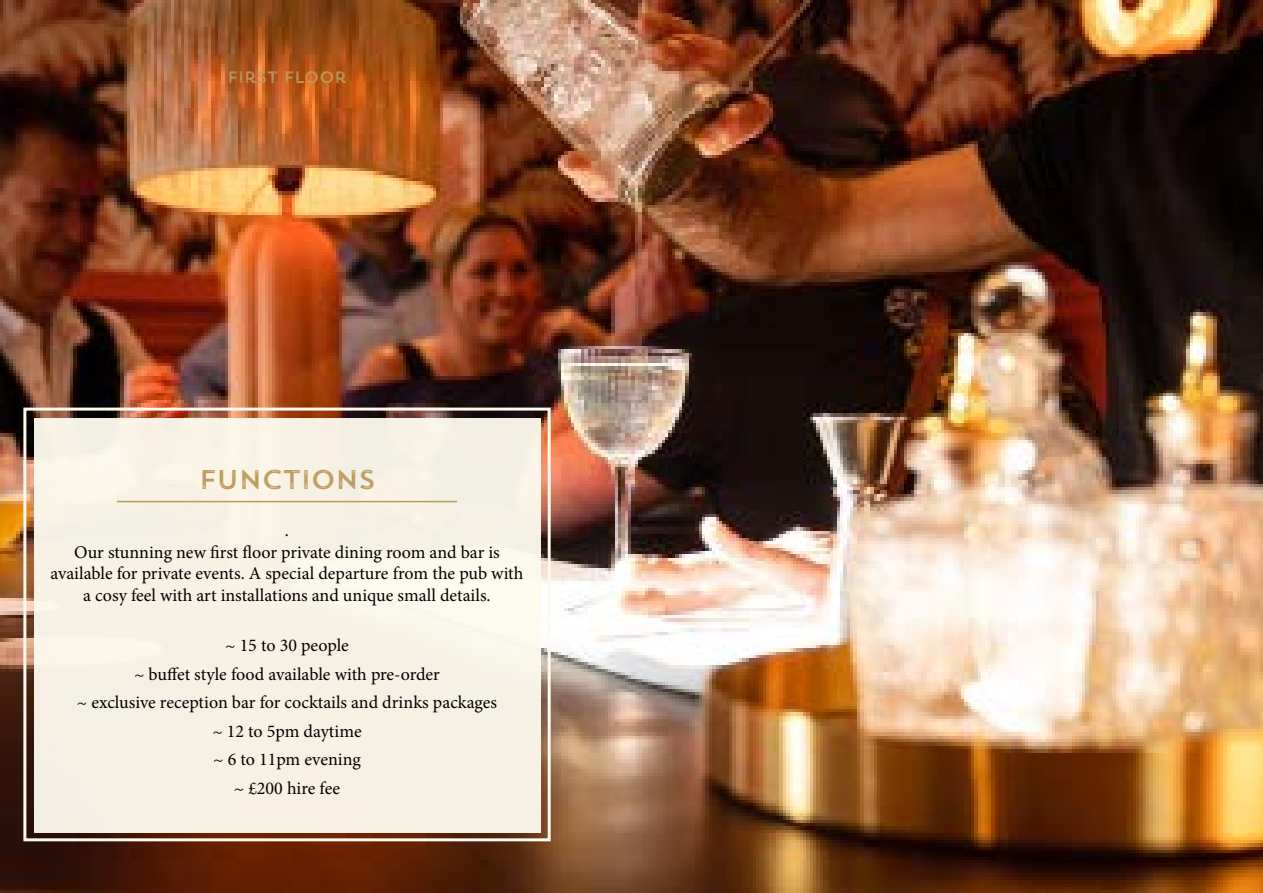
<style>
.page{position:relative;width:1263px;height:893px;background:#fff}
.page>*{position:absolute;margin:0;border:0;box-sizing:border-box;transform-origin:0 0}
.t1{font:27px "Trend Rh Sans One";letter-spacing:-.04em;color:#bc9a5c}
.t2{font:18px/28.5px "Minion Pro";color:#000;text-align:center}
.t3{font:16.5px "Trend Rh Sans One";letter-spacing:-.04em;color:#bc9a5c}
</style>
<div class="page">
<img style="left:0;top:0;width:1263px;height:893px">
<div style="left:34px;top:418px;width:506px;height:414px;background:#f7f1e4"></div>
<hr style="left:117px;top:501px;width:340px;height:1px;background:#bc9a5c">
<div style="left:23px;top:408px;width:528px;height:433px;border:3px solid #fdfaee"></div>
<p class="t3" style="left:227px;top:66px;width:122px">FIRST FLOOR</p>
<h1 class="t1" style="left:199px;top:462px;width:179px">FUNCTIONS</h1>
<p class="t2" style="left:51px;top:520px;width:474px;line-height:21.6px">.<br>Our stunning new first floor private dining room and bar is available for private events. A special departure from the pub with a cosy feel with art installations and unique small details.</p>
<p class="t2" style="left:77px;top:631px;width:422px">~ 15 to 30 people<br>~ buffet style food available with pre-order<br>~ exclusive reception bar for cocktails and drinks packages ~ 12 to 5pm daytime<br>~ 6 to 11pm evening<br>~ £200 hire fee</p>
</div>
